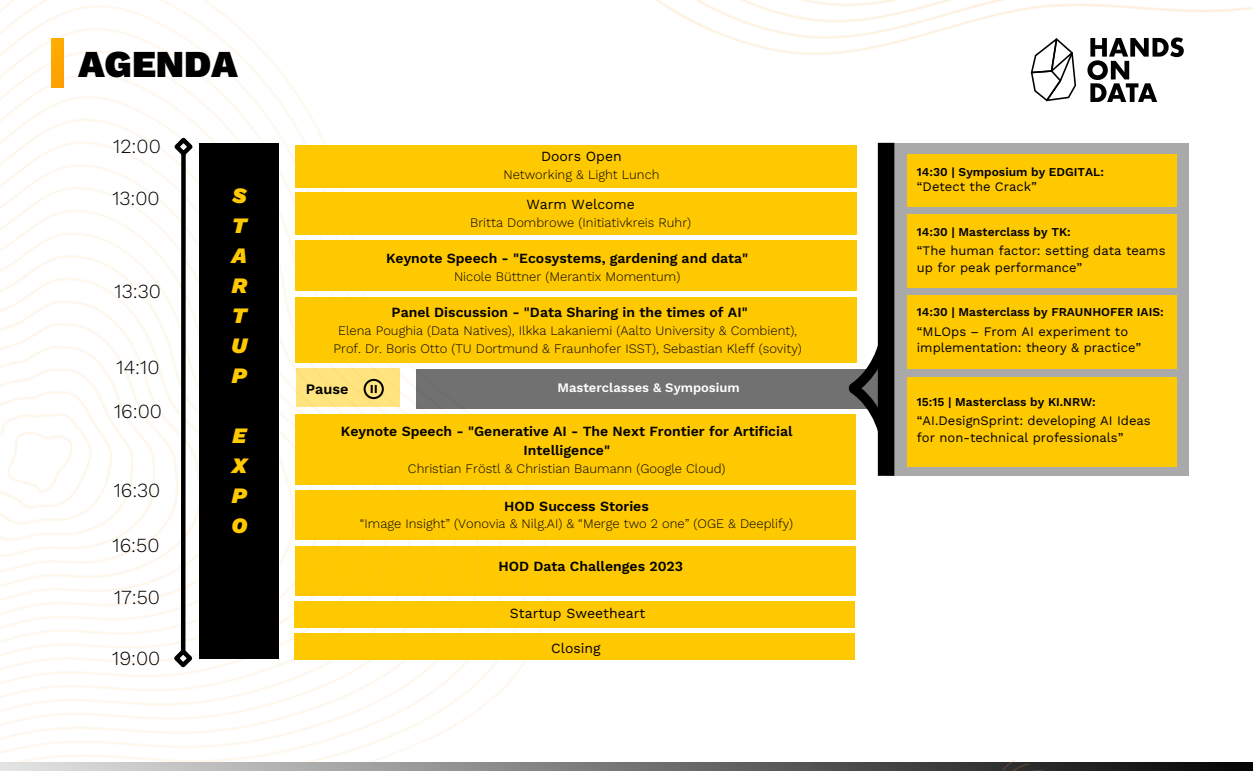
<style>
.page{position:relative;width:1253px;height:771px;background:#fff}
.page>*{position:absolute;margin:0;border:0;box-sizing:border-box;transform-origin:0 0}
.t1{font:900 38px "Work Sans";color:#000}
.t2{font:italic 900 22px "Work Sans";color:#ffc901}
.t3{font:300 20px "Work Sans";color:#000}
.t4{font:600 14.4px "Work Sans";color:#000}
.t5{font:600 14px/19.6px "Work Sans";color:#000;text-align:center}
.t6{font:14px "Work Sans";color:#000}
.t7{font:300 13px "Work Sans";color:#000}
.t8{font:13px/16.4px "Work Sans";color:#000}
.t9{font:600 13px "Work Sans";color:#fff}
.t10{font:600 12px "Work Sans";color:#000}
</style>
<div class="page">
<img style="left:603px;top:0;width:649px;height:234px">
<div style="left:295px;top:547px;width:560px;height:49px;background:#ffc901"></div>
<img style="left:0;top:0;width:603px;height:762px">
<svg style="left:1087px;top:37px;width:96px;height:65px"></svg>
<svg style="left:1030px;top:38px;width:46px;height:63px"></svg>
<svg style="left:0;top:762px;width:918px;height:9px;background:#929292"></svg>
<div style="left:51px;top:38px;width:12px;height:50px;background:#ffa600"></div>
<img style="left:918px;top:760px;width:334px;height:11px">
<svg style="left:894px;top:143px;width:294px;height:333px;background:#adaa9c"></svg>
<div style="left:908px;top:155px;width:268px;height:52px;background:#ffc901"></div>
<div style="left:877px;top:143px;width:17px;height:333px;background:#000"></div>
<svg style="left:848px;top:163px;width:30px;height:290px"></svg>
<div style="left:908px;top:215px;width:268px;height:73px;background:#ffc901"></div>
<div style="left:908px;top:295px;width:268px;height:74px;background:#ffc901"></div>
<div style="left:908px;top:377px;width:268px;height:89px;background:#ffc901"></div>
<div style="left:295px;top:193px;width:561px;height:42px;background:#ffc901"></div>
<div style="left:295px;top:240px;width:561px;height:51px;background:#ffc901"></div>
<div style="left:295px;top:297px;width:561px;height:66px;background:#ffc901"></div>
<div style="left:294px;top:601px;width:561px;height:26px;background:#ffc902"></div>
<div style="left:294px;top:633px;width:561px;height:27px;background:#ffc902"></div>
<div style="left:416px;top:369px;width:465px;height:40px;background:#717171"></div>
<div style="left:181px;top:152px;width:5px;height:501px;background:#000"></div>
<svg style="left:170px;top:645px;width:26px;height:26px"></svg>
<svg style="left:170px;top:134px;width:27px;height:26px"></svg>
<div style="left:200px;top:143px;width:79px;height:516px;background:#000"></div>
<div style="left:296px;top:369px;width:103px;height:38px;background:#ffe480"></div>
<svg style="left:363px;top:379px;width:21px;height:20px"></svg>
<div style="left:295px;top:414px;width:560px;height:70px;background:#ffc901"></div>
<div style="left:295px;top:491px;width:560px;height:49px;background:#ffc901"></div>
<div style="left:295px;top:145px;width:562px;height:43px;background:#ffc901"></div>
<p class="t1" style="left:78px;top:41px;width:161px">AGENDA</p>
<p class="t3" style="left:113px;top:134px;width:49px">12:00</p>
<p class="t3" style="left:112px;top:186px;width:49px">13:00</p>
<p class="t3" style="left:115px;top:279px;width:48px">13:30</p>
<p class="t3" style="left:117px;top:355px;width:44px">14:10</p>
<p class="t3" style="left:114px;top:399px;width:49px">16:00</p>
<p class="t3" style="left:114px;top:479px;width:48px">16:30</p>
<p class="t3" style="left:113px;top:533px;width:48px">16:50</p>
<p class="t3" style="left:114px;top:585px;width:47px">17:50</p>
<p class="t3" style="left:112px;top:646px;width:50px">19:00</p>
<p class="t2" style="left:232px;top:182px;width:16px">S</p>
<p class="t2" style="left:232px;top:212px;width:17px">T</p>
<p class="t2" style="left:232px;top:242px;width:17px">A</p>
<p class="t2" style="left:232px;top:272px;width:17px">R</p>
<p class="t2" style="left:232px;top:302px;width:17px">T</p>
<p class="t2" style="left:232px;top:332px;width:17px">U</p>
<p class="t2" style="left:232px;top:362px;width:17px">P</p>
<p class="t2" style="left:233px;top:422px;width:15px">E</p>
<p class="t2" style="left:232px;top:452px;width:17px">X</p>
<p class="t2" style="left:232px;top:482px;width:17px">P</p>
<p class="t2" style="left:231px;top:512px;width:17px">O</p>
<p class="t6" style="left:541px;top:148px;width:82px">Doors Open</p>
<p class="t7" style="left:503px;top:167px;width:158px">Networking &amp; Light Lunch</p>
<p class="t6" style="left:526px;top:196px;width:110px">Warm Welcome</p>
<p class="t7" style="left:470px;top:215px;width:222px">Britta Dombrowe (Initiativkreis Ruhr)</p>
<p class="t5" style="left:386px;top:248px;width:364px">Keynote Speech - "Ecosystems, gardening and data"</p>
<p class="t7" style="left:454px;top:269px;width:228px">Nicole Büttner (Merantix Momentum)</p>
<p class="t5" style="left:391px;top:302px;width:357px">Panel Discussion - "Data Sharing in the times of AI"</p>
<p class="t7" style="left:338px;top:323px;width:460px">Elena Poughia (Data Natives), Ilkka Lakaniemi (Aalto University &amp; Combient),</p>
<p class="t7" style="left:333px;top:341px;width:470px">Prof. Dr. Boris Otto (TU Dortmund &amp; Fraunhofer ISST), Sebastian Kleff (sovity)</p>
<p class="t4" style="left:306px;top:381px;width:44px">Pause</p>
<p class="t9" style="left:557px;top:380px;width:184px">Masterclasses &amp; Symposium</p>
<p class="t5" style="left:341px;top:421px;width:453px">Keynote Speech - "Generative AI - The Next Frontier for Artificial<br>Intelligence"</p>
<p class="t7" style="left:408px;top:461px;width:319px">Christian Fröstl &amp; Christian Baumann (Google Cloud)</p>
<p class="t5" style="left:504px;top:497px;width:146px">HOD Success Stories</p>
<p class="t7" style="left:360px;top:516px;width:435px">“Image Insight” (Vonovia &amp; Nilg.AI) &amp; “Merge two 2 one” (OGE &amp; Deeplify)</p>
<p class="t5" style="left:498px;top:556px;width:186px">HOD Data Challenges 2023</p>
<p class="t6" style="left:510px;top:605px;width:137px">Startup Sweetheart</p>
<p class="t6" style="left:551px;top:640px;width:51px">Closing</p>
<p class="t10" style="left:917px;top:164px;width:189px">14:30 | Symposium by EDGITAL:</p>
<p class="t8" style="left:917px;top:178px;width:122px">“Detect the Crack”</p>
<p class="t10" style="left:917px;top:225px;width:155px">14:30 | Masterclass by TK:</p>
<p class="t8" style="left:917px;top:243px;width:250px">“The human factor: setting data teams up for peak performance”</p>
<p class="t10" style="left:917px;top:305px;width:248px">14:30 | Masterclass by FRAUNHOFER IAIS:</p>
<p class="t8" style="left:917px;top:323px;width:213px">“MLOps – From AI experiment to</p>
<p class="t8" style="left:917px;top:340px;width:226px">implementation: theory &amp; practice”</p>
<p class="t10" style="left:917px;top:395px;width:180px">15:15 | Masterclass by KI.NRW:</p>
<p class="t8" style="left:917px;top:413px;width:235px">“AI.DesignSprint: developing AI Ideas for non-technical professionals”</p>
</div>
